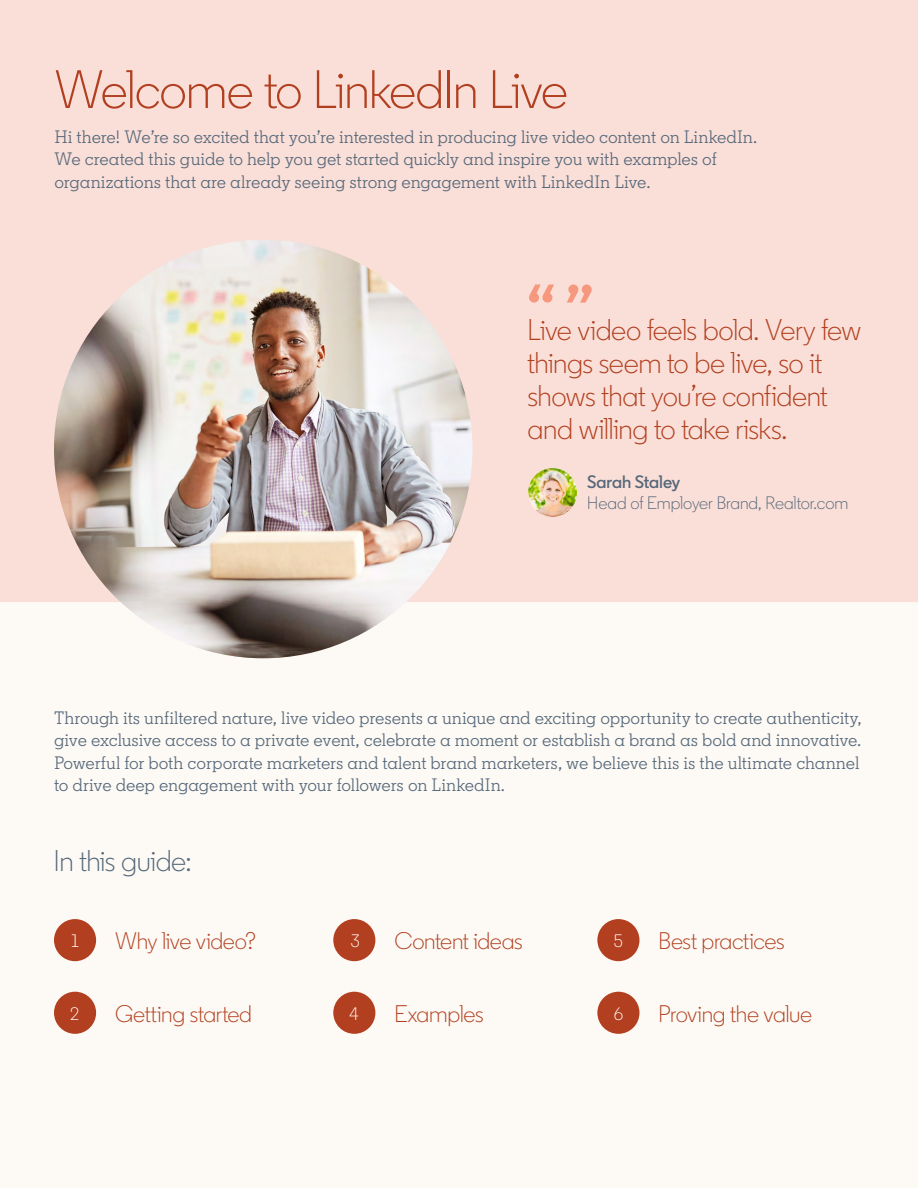
<style>
.page{position:relative;width:918px;height:1188px;background:#fdfaf5}
.page>*{position:absolute;margin:0;border:0;box-sizing:border-box;transform-origin:0 0}
.t1{font:600 66px "Community";color:#f5987e}
.t2{font:300 54px "Community";letter-spacing:-.02em;color:#b24020}
.t3{font:300 30px/33px "Community";letter-spacing:-.015em;color:#b24020}
.t4{font:300 30px "Community";letter-spacing:-.015em;color:#56687a}
.t5{font:300 24px "Community";letter-spacing:-.015em;color:#b24020}
.t6{font:18px/22.5px "Community Slab";letter-spacing:-.01em;color:#56687a}
.t7{font:300 18px "Community";letter-spacing:-.005em;color:#56687a}
.t8{font:600 18px "Community";letter-spacing:-.005em;color:#56687a}
.t9{font:300 18px "Community";color:#fff}
</style>
<div class="page">
<div style="left:0;top:0;width:918px;height:602px;background:#fadfd8"></div>
<img style="left:54px;top:240px;width:418px;height:418px;border-radius:209px">
<img style="left:528px;top:468px;width:49px;height:49px;border-radius:24px">
<div style="left:54px;top:919px;width:42px;height:42px;background:#b24020;border-radius:50%"></div>
<div style="left:333px;top:919px;width:42px;height:42px;background:#b24020;border-radius:50%"></div>
<div style="left:597px;top:919px;width:42px;height:42px;background:#b24020;border-radius:50%"></div>
<div style="left:54px;top:992px;width:42px;height:42px;background:#b24020;border-radius:50%"></div>
<div style="left:333px;top:992px;width:42px;height:42px;background:#b24020;border-radius:50%"></div>
<div style="left:597px;top:992px;width:42px;height:42px;background:#b24020;border-radius:50%"></div>
<h2 class="t2" style="left:55px;top:57px;width:515px">Welcome to LinkedIn Live</h2>
<p class="t6" style="left:55px;top:125px;width:704px">Hi there! We’re so excited that you’re interested in producing live video content on LinkedIn.<br>We created this guide to help you get started quickly and inspire you with examples of organizations that are already seeing strong engagement with LinkedIn Live.</p>
<h1 class="t1" style="left:528px;top:268px;width:67px">“”</h1>
<h3 class="t3" style="left:528px;top:314px;width:335px">Live video feels bold. Very few things seem to be live, so it shows that you’re confident and willing to take risks.</h3>
<p class="t8" style="left:587px;top:471px;width:95px">Sarah Staley</p>
<p class="t7" style="left:587px;top:492px;width:263px">Head of Employer Brand, Realtor.com</p>
<p class="t6" style="left:54px;top:706px;width:809px">Through its unfiltered nature, live video presents a unique and exciting opportunity to create authenticity, give exclusive access to a private event, celebrate a moment or establish a brand as bold and innovative.<br>Powerful for both corporate marketers and talent brand marketers, we believe this is the ultimate channel to drive deep engagement with your followers on LinkedIn.</p>
<h3 class="t4" style="left:54px;top:842px;width:139px">In this guide:</h3>
<p class="t9" style="left:71px;top:930px;width:9px">1</p>
<h3 class="t5" style="left:115px;top:926px;width:142px">Why live video?</h3>
<p class="t9" style="left:351px;top:930px;width:11px">3</p>
<h3 class="t5" style="left:395px;top:926px;width:130px">Content ideas</h3>
<p class="t9" style="left:614px;top:930px;width:11px">5</p>
<h3 class="t5" style="left:659px;top:926px;width:128px">Best practices</h3>
<p class="t9" style="left:70px;top:1002px;width:10px">2</p>
<h3 class="t5" style="left:115px;top:999px;width:138px">Getting started</h3>
<p class="t9" style="left:350px;top:1002px;width:11px">4</p>
<h3 class="t5" style="left:395px;top:999px;width:91px">Examples</h3>
<p class="t9" style="left:614px;top:1002px;width:11px">6</p>
<h3 class="t5" style="left:659px;top:999px;width:155px">Proving the value</h3>
</div>
